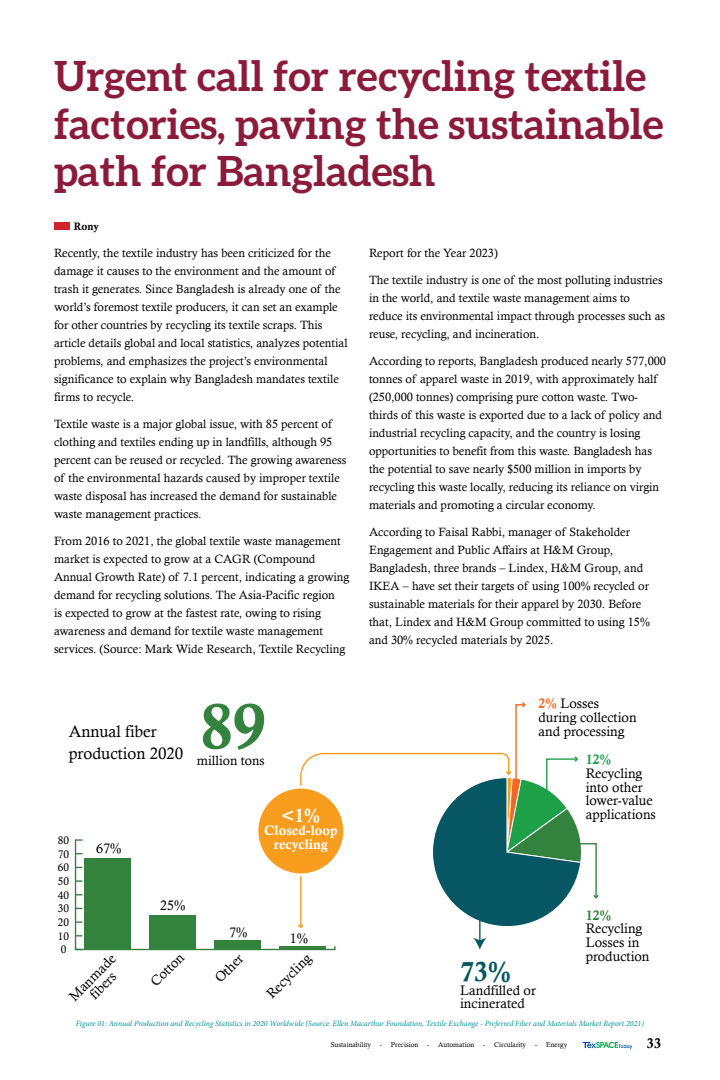
<style>
.page{position:relative;width:720px;height:1080px;background:#fff}
.page>*{position:absolute;margin:0;border:0;box-sizing:border-box;transform-origin:0 0}
.t1{font:64px "Calis MT Bol";color:#33833f}
.t2{font:700 41.6px/47.1px "Aleo";color:#8c1b3b}
.t3{font:27.5px "Calis MT Bol";color:#075663}
.t4{font:19.3px "Calis MT Bol";color:#fff}
.t5{font:16.5px/22px "Calisto";color:#000}
.t6{font:14px "Calis MT Bol";color:#000}
.t7{font:13.8px/13.8px "Calisto";color:#000}
.t8{font:13.8px/13.8px "Calis MT Bol";color:#fff;text-align:center}
.t9{font:13.8px "Calis MT Bol";color:#1ea049}
.t10{font:13.8px "Calis MT Bol";color:#33833f}
.t11{font:13.3px "Calisto";color:#000}
.t12{font:12px/18px "Calisto";color:#000}
.t13{font:11px "Calisto";color:#000}
.t14{font:10.8px "Calis MT Bol";color:#000}
.t15{font:italic 8px "Minion Pro";letter-spacing:-.005em;color:#009196}
.t16{font:7px "Calisto";color:#000}
.s1{font-family:"Calis MT Bol";color:#f26822}
</style>
<div class="page">
<svg style="left:583px;top:1042px;width:49px;height:7px"></svg>
<div style="left:54px;top:222px;width:16px;height:8px;background:#d2232a"></div>
<hr style="left:76px;top:949px;width:259px;height:1px;background:#33833f">
<hr style="left:75px;top:840px;width:1px;height:110px;background:#33833f">
<svg style="left:76px;top:935px;width:6px;height:2px"></svg>
<svg style="left:76px;top:921px;width:6px;height:2px"></svg>
<svg style="left:76px;top:880px;width:6px;height:2px"></svg>
<svg style="left:76px;top:839px;width:6px;height:2px"></svg>
<div style="left:85px;top:858px;width:46px;height:92px;background:#33833f"></div>
<div style="left:149px;top:915px;width:47px;height:35px;background:#33833f"></div>
<div style="left:214px;top:940px;width:47px;height:10px;background:#33833f"></div>
<hr style="left:279px;top:946px;width:47px;height:4px;background:#33833f">
<svg style="left:300px;top:752px;width:132px;height:174px"></svg>
<svg style="left:298px;top:924px;width:5px;height:4px"></svg>
<hr style="left:479px;top:916px;width:2px;height:25px;background:#095763">
<svg style="left:473px;top:938px;width:13px;height:12px"></svg>
<svg style="left:432px;top:702px;width:166px;height:225px"></svg>
<div style="left:257px;top:787px;width:88px;height:88px;background:#f99d1e;border-radius:50%"></div>
<div style="left:256px;top:786px;width:90px;height:90px;border:3px solid #fff;border-radius:50%"></div>
<h2 class="t2" style="left:54px;top:52px;width:611px">Urgent call for recycling textile factories, paving the sustainable path for Bangladesh</h2>
<p class="t14" style="left:74px;top:220px;width:26px">Rony</p>
<p class="t12" style="left:54px;top:244px;width:295px">Recently, the textile industry has been criticized for the damage it causes to the environment and the amount of trash it generates. Since Bangladesh is already one of the world’s foremost textile producers, it can set an example for other countries by recycling its textile scraps. This article details global and local statistics, analyzes potential problems, and emphasizes the project’s environmental significance to explain why Bangladesh mandates textile firms to recycle.</p>
<p class="t12" style="left:54px;top:415px;width:294px">Textile waste is a major global issue, with 85 percent of clothing and textiles ending up in landfills, although 95 percent can be reused or recycled. The growing awareness of the environmental hazards caused by improper textile waste disposal has increased the demand for sustainable waste management practices.</p>
<p class="t12" style="left:54px;top:532px;width:297px">From 2016 to 2021, the global textile waste management market is expected to grow at a CAGR (Compound Annual Growth Rate) of 7.1 percent, indicating a growing demand for recycling solutions. The Asia-Pacific region<br>is expected to grow at the fastest rate, owing to rising awareness and demand for textile waste management services. (Source: Mark Wide Research, Textile Recycling</p>
<p class="t12" style="left:369px;top:244px;width:130px">Report for the Year 2023)</p>
<p class="t12" style="left:369px;top:271px;width:298px">The textile industry is one of the most polluting industries in the world, and textile waste management aims to reduce its environmental impact through processes such as reuse, recycling, and incineration.</p>
<p class="t12" style="left:369px;top:352px;width:299px">According to reports, Bangladesh produced nearly 577,000 tonnes of apparel waste in 2019, with approximately half (250,000 tonnes) comprising pure cotton waste. Two&shy;thirds of this waste is exported due to a lack of policy and industrial recycling capacity, and the country is losing opportunities to benefit from this waste. Bangladesh has the potential to save nearly $500 million in imports by recycling this waste locally, reducing its reliance on virgin materials and promoting a circular economy.</p>
<p class="t12" style="left:369px;top:523px;width:282px">According to Faisal Rabbi, manager of Stakeholder Engagement and Public Affairs at H&amp;M Group, Bangladesh, three brands – Lindex, H&amp;M Group, and IKEA – have set their targets of using 100% recycled or sustainable materials for their apparel by 2030. Before that, Lindex and H&amp;M Group committed to using 15% and 30% recycled materials by 2025.</p>
<h3 class="t5" style="left:69px;top:721px;width:116px">Annual fiber production 2020</h3>
<h1 class="t1" style="left:200px;top:690px;width:67px">89</h1>
<p class="t11" style="left:197px;top:752px;width:69px">million tons</p>
<p class="t13" style="left:58px;top:834px;width:13px">80</p>
<p class="t13" style="left:58px;top:847px;width:13px">70</p>
<p class="t13" style="left:58px;top:861px;width:13px">60</p>
<p class="t13" style="left:58px;top:875px;width:13px">50</p>
<p class="t13" style="left:58px;top:889px;width:13px">40</p>
<p class="t13" style="left:58px;top:902px;width:13px">30</p>
<p class="t7" style="left:96px;top:841px;width:27px">67%</p>
<p class="t7" style="left:160px;top:898px;width:27px">25%</p>
<h3 class="t4" style="left:282px;top:804px;width:40px">&lt;1%</h3>
<p class="t8" style="left:264px;top:824px;width:75px">Closed-loop recycling</p>
<p class="t13" style="left:58px;top:916px;width:13px">20</p>
<p class="t13" style="left:58px;top:930px;width:13px">10</p>
<p class="t13" style="left:61px;top:943px;width:7px">0</p>
<p class="t7" style="left:67px;top:994px;width:61px;line-height:12.9px;text-align:center;rotate:-45deg">Manmade fibers</p>
<p class="t7" style="left:229px;top:925px;width:20px">7%</p>
<p class="t7" style="left:148px;top:979px;width:42px;rotate:-45deg">Cotton</p>
<p class="t7" style="left:212px;top:975px;width:35px;rotate:-45deg">Other</p>
<p class="t7" style="left:290px;top:932px;width:20px">1%</p>
<p class="t7" style="left:264px;top:991px;width:58px;rotate:-45deg">Recycling</p>
<p class="t7" style="left:539px;top:696px;width:100px"><span class="s1">2%</span> Losses during collection and processing</p>
<p class="t9" style="left:586px;top:751px;width:27px">12%</p>
<p class="t7" style="left:586px;top:766px;width:72px">Recycling into other lower-value applications</p>
<h3 class="t3" style="left:460px;top:956px;width:52px">73%</h3>
<p class="t7" style="left:460px;top:983px;width:77px">Landfilled or incinerated</p>
<p class="t10" style="left:586px;top:907px;width:27px">12%</p>
<p class="t7" style="left:586px;top:922px;width:65px">Recycling<br>Losses in production</p>
<p class="t15" style="left:76px;top:1018px;width:570px">Figure 01: Annual Production and Recycling Statistics in 2020 Worldwide (Source: Ellen Macarthur Foundation, Textile Exchange - Preferred Fiber and Materials Market Report 2021)</p>
<p class="t16" style="left:331px;top:1041px;width:42px">Sustainability</p>
<p class="t16" style="left:380px;top:1041px;width:40px">- Precision</p>
<p class="t16" style="left:427px;top:1041px;width:49px">- Automation</p>
<p class="t16" style="left:483px;top:1041px;width:44px">- Circularity</p>
<p class="t16" style="left:535px;top:1041px;width:34px">- Energy</p>
<p class="t6" style="left:647px;top:1035px;width:16px">33</p>
</div>
